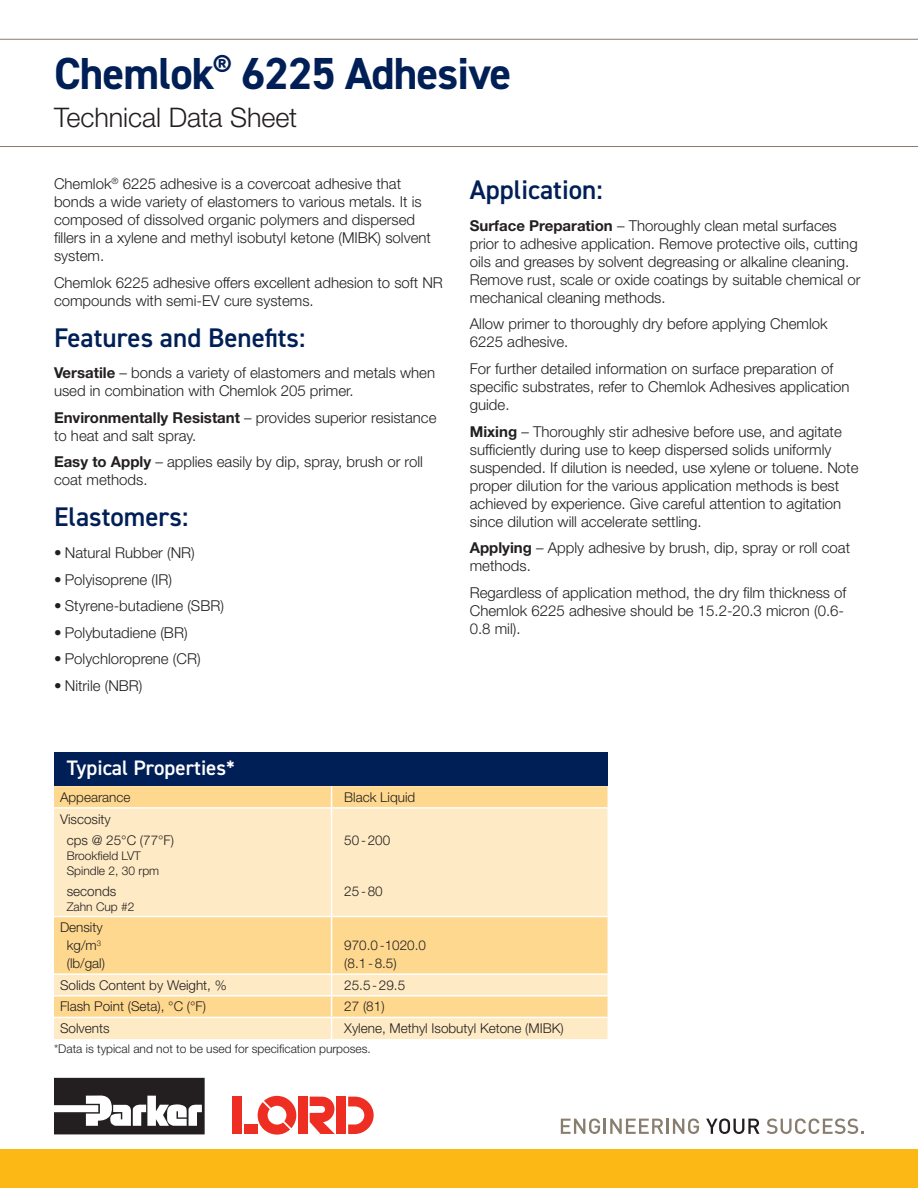
<style>
.page{position:relative;width:918px;height:1188px;background:#fff}
.page>*{position:absolute;margin:0;border:0;box-sizing:border-box;transform-origin:0 0}
.Headline{font:700 45px "DIN2014";letter-spacing:-.02em;color:#001f56}
.Section_Heading{font:600 27px "DIN2014";color:#001f56}
.Document_Type_Subhea{font:300 27px "Helvetica Neue LT Std";letter-spacing:-.005em;color:#231f20}
.Typical_Properties_h{font:600 21px "DIN2014";color:#fff}
.Body_copy{font:300 15px/18px "Helvetica Neue LT Std";color:#231f20}
.Bullet_lists{font:300 15px "Helvetica Neue LT Std";color:#231f20}
.Typical_Properties{font:300 13.5px "Helvetica Neue LT Std";color:#231f20}
.Typical_Properites{font:300 13.5px "Helvetica Neue LT Std";color:#231f20}
.Asterisk_Note{font:300 12px "Helvetica Neue LT Std";color:#231f20}
.Typical_Properties-2{font:300 12px "Helvetica Neue LT Std";color:#231f20}
.s1{font-weight:700}
</style>
<div class="page">
<div style="left:0;top:1149px;width:918px;height:39px;background:#fcb814"></div>
<svg style="left:561px;top:1118px;width:102px;height:16px"></svg>
<hr style="left:666px;top:1119px;width:3px;height:15px;background:#887d6e">
<svg style="left:673px;top:1118px;width:26px;height:16px"></svg>
<svg style="left:706px;top:1118px;width:54px;height:16px"></svg>
<svg style="left:767px;top:1118px;width:97px;height:16px"></svg>
<svg style="left:258px;top:1096px;width:38px;height:39px"></svg>
<div style="left:232px;top:1097px;width:10px;height:37px;background:#ee2e22"></div>
<div style="left:298px;top:1097px;width:10px;height:37px;background:#ee2e22"></div>
<div style="left:336px;top:1097px;width:10px;height:37px;background:#ee2e22"></div>
<svg style="left:310px;top:1097px;width:25px;height:37px"></svg>
<div style="left:244px;top:1125px;width:14px;height:9px;background:#ee2e22"></div>
<svg style="left:348px;top:1097px;width:26px;height:37px"></svg>
<svg style="left:54px;top:1078px;width:151px;height:56px"></svg>
<svg style="left:0;top:39px;width:918px;height:108px"></svg>
<div style="left:54px;top:753px;width:554px;height:33px;background:#001f56"></div>
<div style="left:54px;top:786px;width:554px;height:21px;background:#fed88f"></div>
<svg style="left:54px;top:809px;width:554px;height:230px;background:#fee4b2"></svg>
<svg style="left:331px;top:786px;width:1px;height:21px"></svg>
<hr style="left:331px;top:809px;width:1px;height:107px;background:#fff">
<hr style="left:331px;top:917px;width:1px;height:56px;background:#fff">
<hr style="left:54px;top:973px;width:278px;height:2px;background:#fff">
<hr style="left:332px;top:973px;width:276px;height:2px;background:#fff">
<hr style="left:54px;top:995px;width:278px;height:2px;background:#fff">
<hr style="left:332px;top:995px;width:276px;height:2px;background:#fff">
<hr style="left:54px;top:1017px;width:278px;height:1px;background:#fff">
<hr style="left:332px;top:1017px;width:276px;height:1px;background:#fff">
<svg style="left:331px;top:975px;width:1px;height:64px"></svg>
<hr style="left:54px;top:916px;width:278px;height:1px;background:#fff">
<hr style="left:332px;top:916px;width:276px;height:1px;background:#fff">
<p class="Headline" style="left:54px;top:44px;width:459px">Chemlok<sup>®</sup> 6225 Adhesive</p>
<p class="Document_Type_Subhea" style="left:54px;top:101px;width:245px">Technical Data Sheet</p>
<p class="Body_copy" style="left:54px;top:174px;width:378px">Chemlok<sup>®</sup> 6225 adhesive is a covercoat adhesive that bonds a wide variety of elastomers to various metals. It is composed of dissolved organic polymers and dispersed fillers in a xylene and methyl isobutyl ketone (MIBK) solvent system.</p>
<p class="Body_copy" style="left:54px;top:273px;width:390px">Chemlok 6225 adhesive offers excellent adhesion to soft NR compounds with semi-EV cure systems.</p>
<p class="Section_Heading" style="left:54px;top:319px;width:253px">Features and Benefits:</p>
<p class="Body_copy" style="left:54px;top:363px;width:383px"><span class="s1">Versatile</span> – bonds a variety of elastomers and metals when used in combination with Chemlok 205 primer.</p>
<p class="Body_copy" style="left:54px;top:408px;width:384px"><span class="s1">Environmentally Resistant</span> – provides superior resistance to heat and salt spray.</p>
<p class="Body_copy" style="left:54px;top:453px;width:370px"><span class="s1">Easy to Apply</span> – applies easily by dip, spray, brush or roll coat methods.</p>
<p class="Section_Heading" style="left:54px;top:499px;width:136px">Elastomers:</p>
<p class="Bullet_lists" style="left:54px;top:543px;width:142px">• Natural Rubber (NR)</p>
<p class="Bullet_lists" style="left:54px;top:570px;width:120px">• Polyisoprene (IR)</p>
<p class="Bullet_lists" style="left:54px;top:597px;width:172px">• Styrene-butadiene (SBR)</p>
<p class="Bullet_lists" style="left:54px;top:623px;width:135px">• Polybutadiene (BR)</p>
<p class="Bullet_lists" style="left:54px;top:650px;width:148px">• Polychloroprene (CR)</p>
<p class="Bullet_lists" style="left:54px;top:677px;width:90px">• Nitrile (NBR)</p>
<p class="Typical_Properties_h" style="left:67px;top:754px;width:170px">Typical Properties*</p>
<p class="Typical_Properites" style="left:60px;top:789px;width:72px">Appearance</p>
<p class="Typical_Properties" style="left:344px;top:789px;width:73px">Black Liquid</p>
<p class="Typical_Properites" style="left:60px;top:810px;width:52px">Viscosity</p>
<p class="Typical_Properties" style="left:67px;top:831px;width:109px">cps @ 25°C (77°F)</p>
<p class="Typical_Properties-2" style="left:67px;top:848px;width:76px">Brookfield LVT</p>
<p class="Typical_Properties-2" style="left:67px;top:863px;width:94px">Spindle 2, 30 rpm</p>
<p class="Typical_Properties" style="left:67px;top:882px;width:51px">seconds</p>
<p class="Typical_Properties-2" style="left:67px;top:899px;width:69px">Zahn Cup #2</p>
<p class="Typical_Properties" style="left:344px;top:831px;width:47px">50-200</p>
<p class="Typical_Properties" style="left:344px;top:882px;width:40px">25-80</p>
<p class="Typical_Properites" style="left:60px;top:919px;width:44px">Density</p>
<p class="Typical_Properties" style="left:67px;top:937px;width:36px">kg/m<sup>3</sup></p>
<p class="Typical_Properties" style="left:67px;top:955px;width:40px">(lb/gal)</p>
<p class="Typical_Properties" style="left:344px;top:937px;width:83px">970.0-1020.0</p>
<p class="Typical_Properties" style="left:344px;top:955px;width:54px">(8.1-8.5)</p>
<p class="Section_Heading" style="left:470px;top:172px;width:134px">Application:</p>
<p class="Body_copy" style="left:470px;top:216px;width:392px"><span class="s1">Surface Preparation</span> – Thoroughly clean metal surfaces prior to adhesive application. Remove protective oils, cutting oils and greases by solvent degreasing or alkaline cleaning.<br>Remove rust, scale or oxide coatings by suitable chemical or mechanical cleaning methods.</p>
<p class="Body_copy" style="left:470px;top:315px;width:359px">Allow primer to thoroughly dry before applying Chemlok<br>6225 adhesive.</p>
<p class="Body_copy" style="left:470px;top:359px;width:381px">For further detailed information on surface preparation of specific substrates, refer to Chemlok Adhesives application guide.</p>
<p class="Body_copy" style="left:470px;top:422px;width:390px"><span class="s1">Mixing</span> – Thoroughly stir adhesive before use, and agitate sufficiently during use to keep dispersed solids uniformly suspended. If dilution is needed, use xylene or toluene. Note proper dilution for the various application methods is best achieved by experience. Give careful attention to agitation since dilution will accelerate settling.</p>
<p class="Body_copy" style="left:470px;top:539px;width:382px"><span class="s1">Applying</span> – Apply adhesive by brush, dip, spray or roll coat methods.</p>
<p class="Body_copy" style="left:470px;top:583px;width:378px">Regardless of application method, the dry film thickness of<br>Chemlok 6225 adhesive should be 15.2-20.3 micron (0.6-<br>0.8 mil).</p>
<p class="Typical_Properites" style="left:60px;top:977px;width:168px">Solids Content by Weight, %</p>
<p class="Typical_Properties" style="left:344px;top:977px;width:62px">25.5-29.5</p>
<p class="Typical_Properites" style="left:60px;top:998px;width:148px">Flash Point (Seta), °C (°F)</p>
<p class="Typical_Properties" style="left:344px;top:998px;width:42px">27 (81)</p>
<p class="Typical_Properites" style="left:60px;top:1020px;width:51px">Solvents</p>
<p class="Typical_Properties" style="left:344px;top:1020px;width:221px">Xylene, Methyl Isobutyl Ketone (MIBK)</p>
<p class="Asterisk_Note" style="left:54px;top:1042px;width:318px">*Data is typical and not to be used for specification purposes.</p>
</div>
